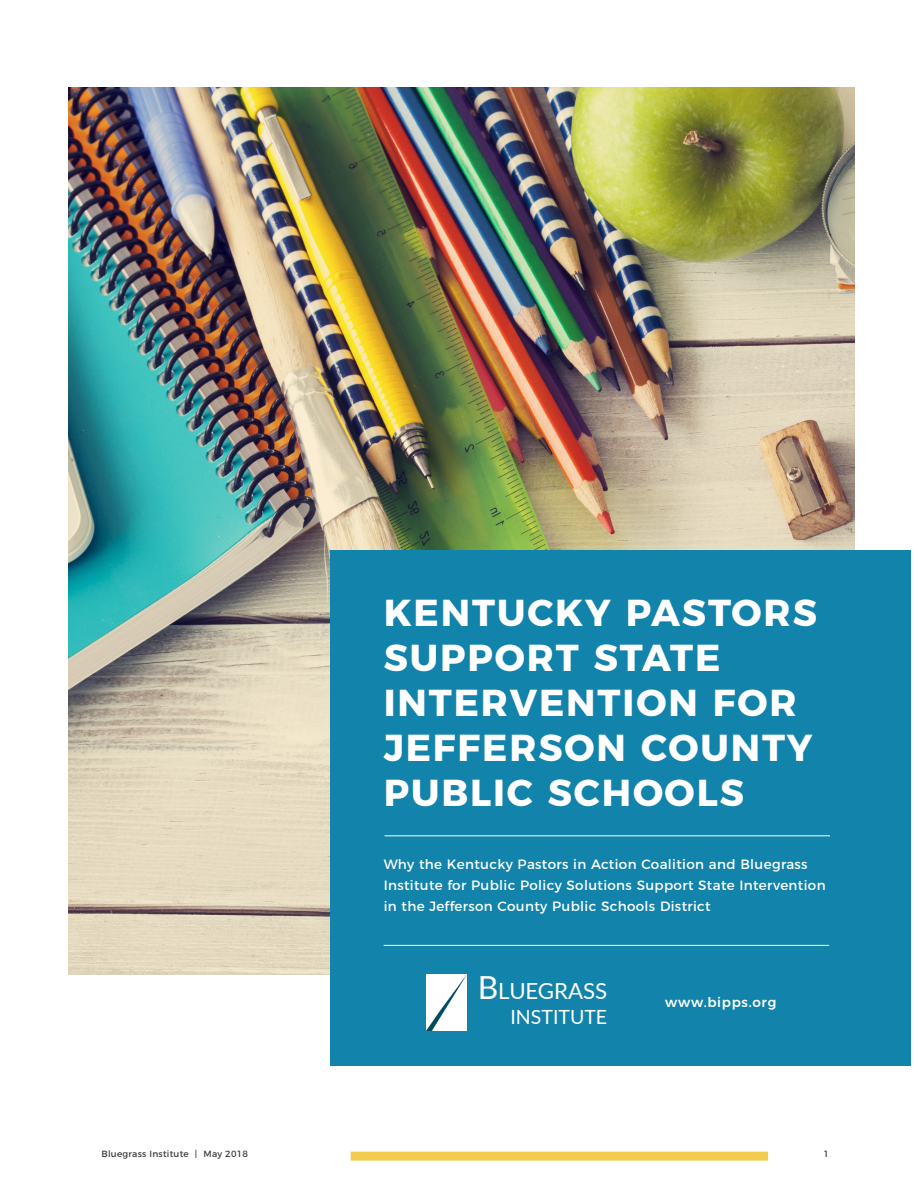
<style>
.page{position:relative;width:918px;height:1188px;background:#fff}
.page>*{position:absolute;margin:0;border:0;box-sizing:border-box;transform-origin:0 0}
.Text{font:700 37.5px/45px "Montserrat";letter-spacing:.05em;color:#fff}
.t1{font:22.2px "Lato";color:#fff}
.t2{font:19.5px "Lato";color:#fff}
.t3{font:13.5px/21px "Montserrat";letter-spacing:.025em;color:#fff}
.t4{font:500 13.5px "Montserrat";letter-spacing:.05em;color:#fff}
.t5{font:9px "Montserrat";letter-spacing:.025em;color:#3e3e3f}
.s1{font-size:31.8px}
</style>
<div class="page">
<img style="left:68px;top:88px;width:786px;height:887px">
<div style="left:331px;top:550px;width:580px;height:516px;background:#1283aa"></div>
<hr style="left:385px;top:835px;width:445px;height:1px;background:#fff">
<hr style="left:384px;top:945px;width:445px;height:1px;background:#fff">
<img style="left:426px;top:975px;width:41px;height:55px">
<div style="left:351px;top:1152px;width:417px;height:9px;background:#f3cb4d"></div>
<p class="Text" style="left:384px;top:588px;width:435px">KENTUCKY PASTORS<br>SUPPORT STATE<br>INTERVENTION FOR<br>JEFFERSON COUNTY<br>PUBLIC SCHOOLS</p>
<p class="t3" style="left:384px;top:853px;width:444px">Why the Kentucky Pastors in Action Coalition and Bluegrass<br>Institute for Public Policy Solutions Support State Intervention in the Jefferson County Public Schools District</p>
<h2 class="t1" style="left:478px;top:975px;width:131px"><span class="s1">B</span>LUEGRASS</h2>
<h3 class="t2" style="left:510px;top:1003px;width:98px">INSTITUTE</h3>
<p class="t4" style="left:665px;top:991px;width:113px">www.bipps.org</p>
<p class="t5" style="left:102px;top:1146px;width:148px">Bluegrass Institute | May 2018</p>
<p class="t5" style="left:824px;top:1146px;width:7px">1</p>
</div>
